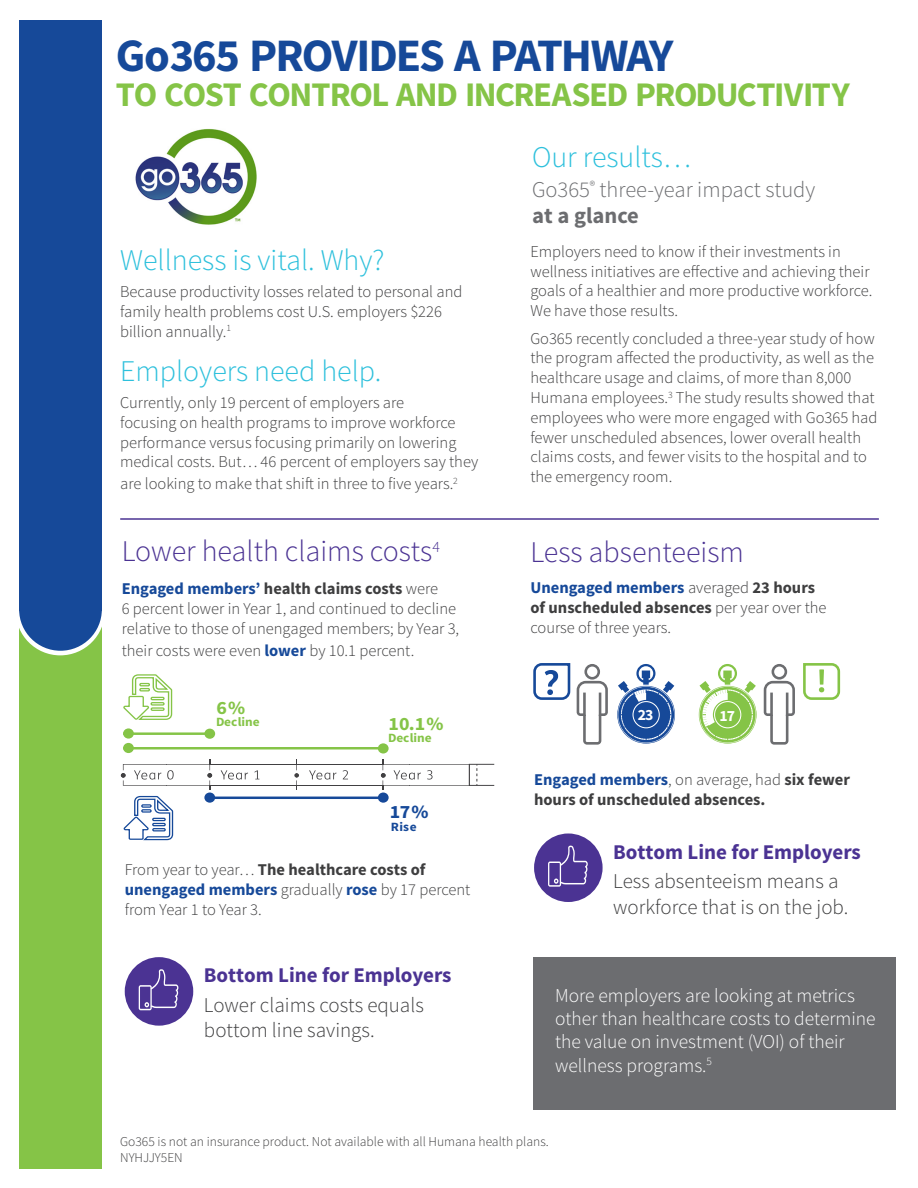
<style>
.page{position:relative;width:918px;height:1188px;background:#fff}
.page>*{position:absolute;margin:0;border:0;box-sizing:border-box;transform-origin:0 0}
.t1{font:700 46.5px "Source Sans Pro";letter-spacing:-.045em;color:#164999}
.t2{font:700 34.5px "Source Sans Pro";letter-spacing:-.045em;color:#85c447}
.t3{font:300 30px "Source Sans Pro";color:#2dc0dc}
.t4{font:300 30px "Source Sans Pro";color:#4b3393}
.t5{font:300 22.5px/25.5px "Source Sans Pro";color:#6c6d70}
.t6{font:300 21px/25.2px "Source Sans Pro";color:#3e3e3f}
.t7{font:700 21px "Source Sans Pro";color:#4b3393}
.t8{font:300 19.5px/23.4px "Source Sans Pro";color:#fff}
.t9{font:700 18.75px "Source Sans Pro";color:#85c447;scale:1.06 1}
.t10{font:700 18.75px "Source Sans Pro";color:#164999;scale:1.06 1}
.t11{font:300 16.5px/19.8px "Source Sans Pro";color:#3e3e3f}
.t12{font:700 16.5px/19.8px "Source Sans Pro";color:#3e3e3f}
.t13{font:700 15.6px "Source Sans Pro";color:#fff}
.t14{font:300 13.5px "Source Sans Pro";color:#3e3e3f}
.t15{font:700 12.6px "Source Sans Pro";color:#85c447;scale:1.06 1}
.t16{font:700 12.6px "Source Sans Pro";color:#164999;scale:1.06 1}
.s1{font-weight:700;color:#164999}
.s2{font-weight:700}
.s3{color:#164999}
.s4{font-weight:300}
</style>
<div class="page">
<div style="left:533px;top:957px;width:363px;height:153px;background:#6c6d70"></div>
<div style="left:19px;top:122px;width:83px;height:1047px;background:#85c447"></div>
<div style="left:16px;top:566px;width:89px;height:89px;background:#fff;border-radius:50%"></div>
<img style="left:135px;top:129px;width:122px;height:96px">
<div style="left:378px;top:743px;width:11px;height:11px;background:#85c447;border-radius:50%"></div>
<div style="left:469px;top:764px;width:26px;height:22px;border:1px solid #bfbfbf"></div>
<svg style="left:477px;top:764px;width:1px;height:21px"></svg>
<div style="left:204px;top:729px;width:11px;height:10px;background:#85c447;border-radius:50%"></div>
<svg style="left:123px;top:728px;width:11px;height:11px"></svg>
<div style="left:123px;top:743px;width:11px;height:10px;background:#85c447;border-radius:50%"></div>
<hr style="left:123px;top:732px;width:82px;height:3px;background:#85c447">
<hr style="left:123px;top:747px;width:261px;height:3px;background:#85c447">
<svg style="left:123px;top:674px;width:50px;height:46px"></svg>
<svg style="left:121px;top:760px;width:349px;height:81px"></svg>
<svg style="left:803px;top:663px;width:37px;height:37px"></svg>
<svg style="left:617px;top:664px;width:58px;height:80px"></svg>
<svg style="left:699px;top:664px;width:58px;height:80px"></svg>
<svg style="left:533px;top:663px;width:75px;height:82px"></svg>
<svg style="left:764px;top:664px;width:31px;height:81px"></svg>
<div style="left:19px;top:20px;width:83px;height:591px;background:#164999"></div>
<div style="left:19px;top:568px;width:83px;height:83px;background:#164999;border-radius:50%"></div>
<div style="left:125px;top:957px;width:68px;height:69px;background:#4b3393;border-radius:50%"></div>
<svg style="left:139px;top:969px;width:39px;height:41px"></svg>
<div style="left:534px;top:833px;width:69px;height:69px;background:#4b3393;border-radius:50%"></div>
<svg style="left:548px;top:845px;width:40px;height:42px"></svg>
<hr style="left:120px;top:518px;width:759px;height:2px;background:#4b3393">
<p class="t1" style="left:116px;top:26px;width:559px">Go365 PROVIDES A PATHWAY</p>
<p class="t2" style="left:116px;top:72px;width:736px">TO COST CONTROL AND INCREASED PRODUCTIVITY</p>
<p class="t3" style="left:532px;top:138px;width:160px">Our results…</p>
<p class="t3" style="left:120px;top:242px;width:266px">Wellness is vital. Why?</p>
<p class="t11" style="left:120px;top:282px;width:344px">Because productivity losses related to personal and family health problems cost U.S. employers $226 billion annually.<sup>1</sup></p>
<p class="t3" style="left:120px;top:352px;width:263px">Employers need help.</p>
<p class="t11" style="left:120px;top:393px;width:360px">Currently, only 19 percent of employers are<br>focusing on health programs to improve workforce performance versus focusing primarily on lowering medical costs. But… 46 percent of employers say they</p>
<p class="t11" style="left:120px;top:474px;width:339px">are looking to make that shift in three to five years.<sup>2</sup></p>
<p class="t4" style="left:122px;top:533px;width:320px">Lower health claims costs<sup>4</sup></p>
<p class="t11" style="left:122px;top:579px;width:339px"><span class="s1">Engaged members’</span> <span class="s2">health claims costs</span> were<br>6 percent lower in Year 1, and continued to decline relative to those of unengaged members; by Year 3,</p>
<p class="t11" style="left:122px;top:640px;width:294px">their costs were even <span class="s1">lower</span> by 10.1 percent.</p>
<p class="t9" style="left:217px;top:695px;width:29px">6%</p>
<p class="t15" style="left:216px;top:714px;width:43px">Decline</p>
<p class="t9" style="left:389px;top:711px;width:53px">10.1%</p>
<p class="t15" style="left:388px;top:730px;width:43px">Decline</p>
<p class="t10" style="left:390px;top:800px;width:38px">17%</p>
<p class="t16" style="left:391px;top:819px;width:26px">Rise</p>
<p class="t11" style="left:125px;top:860px;width:347px">From year to year… <span class="s2">The healthcare costs of </span><span class="s1">unengaged members</span> gradually <span class="s1">rose</span> by 17 percent from Year 1 to Year 3.</p>
<p class="t7" style="left:204px;top:962px;width:249px">Bottom Line for Employers</p>
<p class="t6" style="left:204px;top:993px;width:221px">Lower claims costs equals bottom line savings.</p>
<p class="t5" style="left:532px;top:177px;width:285px">Go365<sup>®</sup> three-year impact study <span class="s2">at a glance</span></p>
<p class="t11" style="left:530px;top:242px;width:344px">Employers need to know if their investments in wellness initiatives are effective and achieving their goals of a healthier and more productive workforce.<br>We have those results.</p>
<p class="t11" style="left:530px;top:328px;width:349px">Go365 recently concluded a three-year study of how the program affected the productivity, as well as the healthcare usage and claims, of more than 8,000<br>Humana employees.<sup>3</sup> The study results showed that employees who were more engaged with Go365 had fewer unscheduled absences, lower overall health claims costs, and fewer visits to the hospital and to the emergency room.</p>
<p class="t4" style="left:530px;top:534px;width:215px">Less absenteeism</p>
<p class="t11" style="left:530px;top:578px;width:298px"><span class="s1">Unengaged members</span> averaged <span class="s2">23 hours of unscheduled absences</span> per year over the course of three years.</p>
<p class="t13" style="left:638px;top:705px;width:17px">23</p>
<p class="t13" style="left:720px;top:706px;width:17px">17</p>
<p class="t12" style="left:534px;top:770px;width:317px"><span class="s3">Engaged members</span><span class="s4">, on average, had</span> six fewer hours of unscheduled absences.</p>
<p class="t7" style="left:613px;top:838px;width:249px">Bottom Line for Employers</p>
<p class="t6" style="left:613px;top:869px;width:237px">Less absenteeism means a workforce that is on the job.</p>
<p class="t8" style="left:555px;top:983px;width:322px">More employers are looking at metrics other than healthcare costs to determine the value on investment (VOI) of their wellness programs.<sup>5</sup></p>
<p class="t14" style="left:120px;top:1133px;width:430px">Go365 is not an insurance product. Not available with all Humana health plans.</p>
<p class="t14" style="left:120px;top:1149px;width:64px">NYHJJY5EN</p>
</div>
